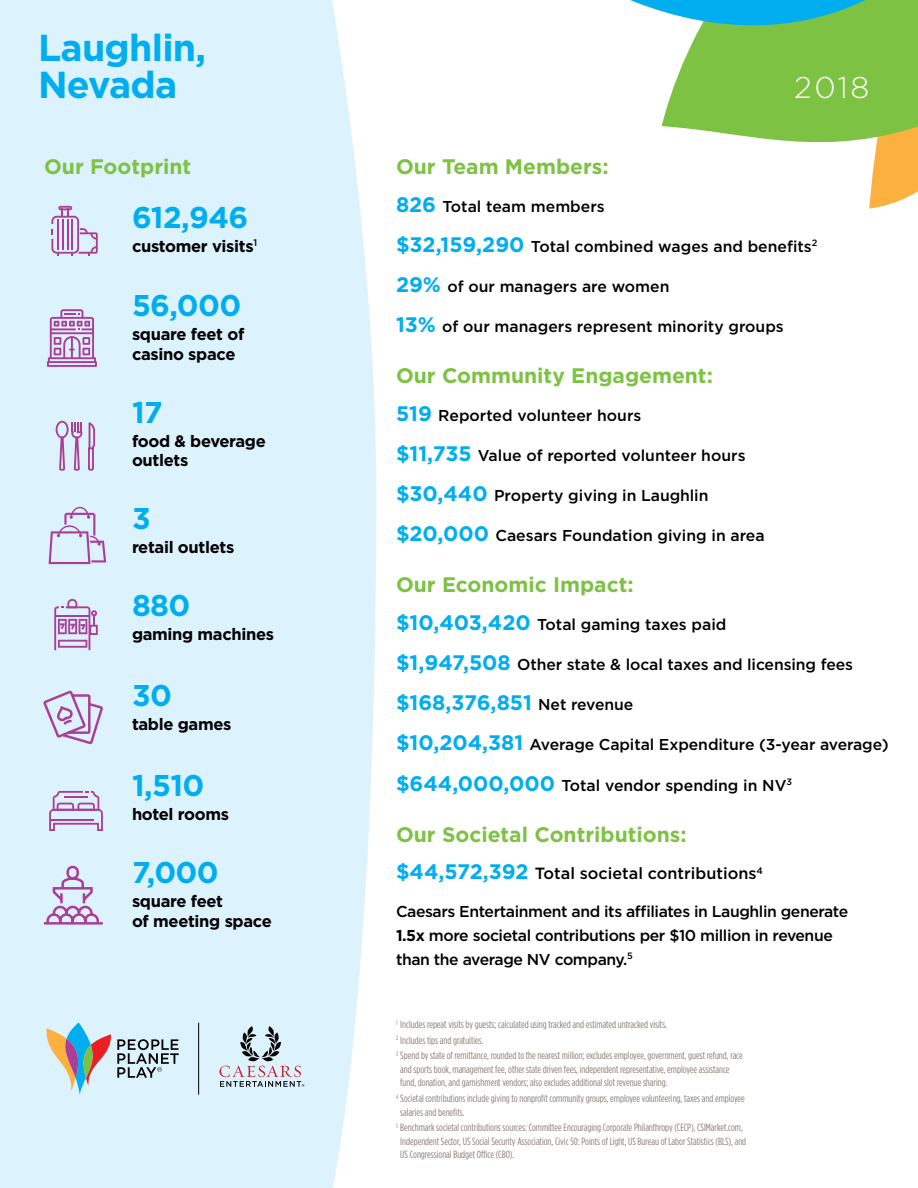
<style>
.page{position:relative;width:918px;height:1188px;background:#fff}
.page>*{position:absolute;margin:0;border:0;box-sizing:border-box;transform-origin:0 0}
.t1{font:700 37.5px/37.5px "Gotham";letter-spacing:-.02em;color:#00aeef}
.t2{font:700 30px "Gotham";letter-spacing:-.02em;color:#00aeef}
.t3{font:300 30px "Gotham";color:#fff}
.t4{font:700 21px "Gotham";color:#7dc243}
.t5{font:700 21px "Gotham";color:#00aeef}
.t6{font:700 16.5px/19.8px "Gotham";letter-spacing:-.02em;color:#000}
.t7{font:500 16.2px "Gotham";color:#000}
.t8{font:500 15.75px "Gotham";letter-spacing:-.005em;color:#000}
.t9{font:500 15.75px/24px "Gotham";letter-spacing:-.025em;color:#000}
.t10{font:10.5px/13.5px "Gotham Condensed";color:#857f70}
.s1{font-weight:700;font-size:21px;color:#00aeef}
.s2{font-weight:500;font-size:15.75px;color:#000}
.s3{font-weight:700}
</style>
<div class="page">
<svg style="left:630px;top:0;width:288px;height:209px"></svg>
<div style="left:0;top:0;width:376px;height:1188px;background:#dcf2fd"></div>
<svg style="left:51px;top:206px;width:47px;height:49px;background:#cdbddf"></svg>
<svg style="left:49px;top:791px;width:54px;height:40px;background:#cfc3e2"></svg>
<hr style="left:50px;top:819px;width:44px;height:2px;background:#ab3e97">
<hr style="left:64px;top:796px;width:24px;height:2px;background:#ab3e97">
<svg style="left:54px;top:599px;width:44px;height:51px;background:#cab1d8"></svg>
<svg style="left:88px;top:422px;width:7px;height:49px"></svg>
<svg style="left:56px;top:421px;width:26px;height:50px"></svg>
<svg style="left:41px;top:689px;width:64px;height:57px;background:#d1cae6"></svg>
<svg style="left:41px;top:865px;width:64px;height:61px;background:#d1cbe6"></svg>
<svg style="left:47px;top:309px;width:50px;height:58px;background:#c7a5d1"></svg>
<svg style="left:219px;top:1026px;width:85px;height:61px;background:#c0ccd6"></svg>
<svg style="left:45px;top:1022px;width:66px;height:73px;background:#bcc3c5"></svg>
<svg style="left:117px;top:1039px;width:62px;height:39px;background:#9fafb7"></svg>
<hr style="left:198px;top:1023px;width:1px;height:72px;background:#000">
<svg style="left:49px;top:507px;width:57px;height:57px;background:#d2cee9"></svg>
<h1 class="t1" style="left:38px;top:28px;width:170px">Laughlin,<br>Nevada</h1>
<h3 class="t4" style="left:44px;top:154px;width:149px">Our Footprint</h3>
<h2 class="t2" style="left:132px;top:200px;width:118px">612,946</h2>
<h3 class="t6" style="left:132px;top:236px;width:127px">customer visits<sup>1</sup></h3>
<h2 class="t2" style="left:132px;top:288px;width:111px">56,000</h2>
<h3 class="t6" style="left:132px;top:324px;width:114px">square feet of casino space</h3>
<h2 class="t2" style="left:132px;top:395px;width:32px">17</h2>
<h3 class="t6" style="left:132px;top:430px;width:135px">food &amp; beverage outlets</h3>
<h2 class="t2" style="left:132px;top:501px;width:20px">3</h2>
<h3 class="t6" style="left:132px;top:537px;width:104px">retail outlets</h3>
<h2 class="t2" style="left:132px;top:588px;width:60px">880</h2>
<h3 class="t6" style="left:132px;top:624px;width:144px">gaming machines</h3>
<h2 class="t2" style="left:132px;top:678px;width:41px">30</h2>
<h3 class="t6" style="left:132px;top:714px;width:101px">table games</h3>
<h2 class="t2" style="left:132px;top:768px;width:74px">1,510</h2>
<h3 class="t6" style="left:132px;top:804px;width:99px">hotel rooms</h3>
<h2 class="t2" style="left:132px;top:855px;width:88px">7,000</h2>
<h3 class="t6" style="left:132px;top:891px;width:141px">square feet<br>of meeting space</h3>
<h2 class="t3" style="left:794px;top:71px;width:77px">2018</h2>
<h3 class="t4" style="left:396px;top:154px;width:214px">Our Team Members:</h3>
<h3 class="t8" style="left:396px;top:197px;width:210px"><span class="s1">826</span> Total team members</h3>
<h3 class="t8" style="left:396px;top:237px;width:423px"><span class="s1">$32,159,290</span> Total combined wages and benefits<sup>2</sup></h3>
<h3 class="t8" style="left:396px;top:277px;width:275px"><span class="s1">29%</span> of our managers are women</h3>
<h3 class="t8" style="left:396px;top:318px;width:389px"><span class="s1">13%</span> of our managers represent minority groups</h3>
<h3 class="t4" style="left:396px;top:364px;width:318px">Our Community Engagement:</h3>
<h3 class="t8" style="left:396px;top:406px;width:247px"><span class="s1">519</span> Reported volunteer hours</h3>
<h3 class="t8" style="left:396px;top:446px;width:351px"><span class="s1">$11,735</span> Value of reported volunteer hours</h3>
<h3 class="t8" style="left:396px;top:487px;width:314px"><span class="s1">$30,440</span> Property giving in Laughlin</h3>
<h3 class="t8" style="left:396px;top:527px;width:370px"><span class="s1">$20,000</span> Caesars Foundation giving in area</h3>
<h3 class="t4" style="left:396px;top:573px;width:239px">Our Economic Impact:</h3>
<h3 class="t8" style="left:396px;top:615px;width:332px"><span class="s1">$10,403,420</span> Total gaming taxes paid</h3>
<h3 class="t8" style="left:396px;top:655px;width:459px"><span class="s1">$1,947,508</span> Other state &amp; local taxes and licensing fees</h3>
<h3 class="t5" style="left:396px;top:691px;width:239px">$168,376,851 <span class="s2">Net revenue</span></h3>
<h3 class="t8" style="left:396px;top:736px;width:494px"><span class="s1">$10,204,381</span> Average Capital Expenditure (3-year average)</h3>
<h3 class="t8" style="left:396px;top:776px;width:398px"><span class="s1">$644,000,000</span> Total vendor spending in NV<sup>3</sup></h3>
<h3 class="t4" style="left:396px;top:822px;width:292px">Our Societal Contributions:</h3>
<h3 class="t7" style="left:396px;top:864px;width:368px"><span class="s1">$44,572,392</span> Total societal contributions<sup>4</sup></h3>
<h3 class="t9" style="left:396px;top:899px;width:454px">Caesars Entertainment and its affiliates in Laughlin generate<br><span class="s3">1.5x</span> more societal contributions per $10 million in revenue than the average NV company.<sup>5</sup></h3>
<p class="t10" style="left:396px;top:1017px;width:348px;line-height:15.6px"><sup>1</sup> Includes repeat visits by guests; calculated using tracked and estimated untracked visits.<br><sup>2</sup> Includes tips and gratuities.<br><sup>3</sup> Spend by state of remittance, rounded to the nearest million; excludes employee, government, guest refund, race</p>
<p class="t10" style="left:400px;top:1062px;width:331px">and sports book, management fee, other state driven fees, independent representative, employee assistance fund, donation, and garnishment vendors; also excludes additional slot revenue sharing.</p>
<p class="t10" style="left:400px;top:1092px;width:346px;text-indent:-4px"><sup>4</sup> Societal contributions include giving to nonprofit community groups, employee volunteering, taxes and employee salaries and benefits.</p>
<p class="t10" style="left:400px;top:1121px;width:347px;text-indent:-4px"><sup>5</sup> Benchmark societal contributions sources: Committee Encouraging Corporate Philanthropy (CECP), CSIMarket.com,<br>Independent Sector, US Social Security Association, Civic 50: Points of Light, US Bureau of Labor Statistics (BLS), and<br>US Congressional Budget Office (CBO).</p>
</div>
